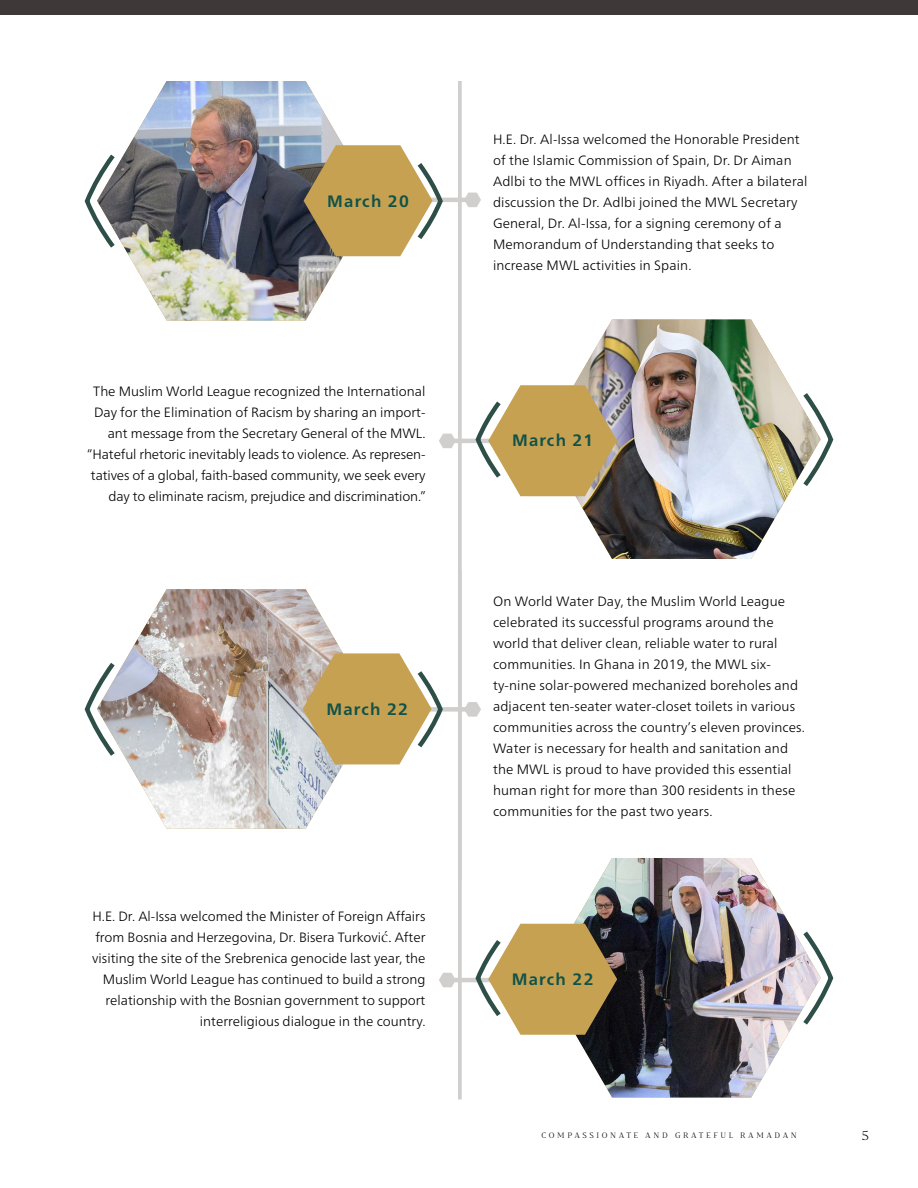
<style>
.page{position:relative;width:918px;height:1188px;background:#fff}
.page>*{position:absolute;margin:0;border:0;box-sizing:border-box;transform-origin:0 0}
.t1{font:700 16.5px "Neue Frutiger Arabic";letter-spacing:.075em;color:#105248}
.t2{font:300 13.5px/21px "Neue Frutiger Arabic";letter-spacing:.01em;color:#000}
.t3{font:300 13.5px/21px "Neue Frutiger Arabic";letter-spacing:-.01em;color:#000;text-align:right}
.t4{font:300 12px "Bw Darius";color:#000}
.t5{font:300 7.5px "Bw Darius";letter-spacing:.35em;color:#000}
.s1{font-family:"Bw Darius"}
</style>
<div class="page">
<svg style="left:464px;top:193px;width:17px;height:14px"></svg>
<hr style="left:410px;top:198px;width:56px;height:4px;background:#d1cfcd">
<svg style="left:439px;top:973px;width:17px;height:14px"></svg>
<hr style="left:454px;top:978px;width:56px;height:4px;background:#d1cfcd">
<div style="left:0;top:0;width:918px;height:14px;background:#3e3838"></div>
<hr style="left:458px;top:81px;width:4px;height:799px;background:#d1cfcd">
<hr style="left:458px;top:570px;width:4px;height:529px;background:#d1cfcd">
<img style="left:129px;top:81px;width:246px;height:239px">
<img style="left:543px;top:858px;width:247px;height:239px">
<img style="left:84px;top:145px;width:361px;height:111px">
<svg style="left:473px;top:924px;width:361px;height:111px;background:#958978"></svg>
<svg style="left:439px;top:434px;width:17px;height:14px"></svg>
<hr style="left:454px;top:439px;width:56px;height:4px;background:#d1cfcd">
<img style="left:570px;top:320px;width:219px;height:239px">
<img style="left:473px;top:385px;width:361px;height:111px">
<svg style="left:465px;top:702px;width:16px;height:15px"></svg>
<div style="left:410px;top:707px;width:56px;height:5px;background:#d1cfcd"></div>
<img style="left:129px;top:589px;width:246px;height:240px">
<svg style="left:84px;top:653px;width:361px;height:111px;background:#c2b49d"></svg>
<p class="t1" style="left:327px;top:190px;width:83px">March 20</p>
<p class="t3" style="left:87px;top:382px;width:341px">The Muslim World League recognized the International Day for the Elimination of Racism by sharing an import&shy;ant message from the Secretary General of the MWL. “Hateful rhetoric inevitably leads to violence. As represen&shy;tatives of a global, faith-based community, we seek every day to eliminate racism, prejudice and discrimination.”</p>
<p class="t1" style="left:326px;top:697px;width:83px">March 22</p>
<p class="t2" style="left:92px;top:907px;width:335px;text-align:right">H.E. Dr. Al-Issa welcomed the Minister of Foreign Affairs from Bosnia and Herzegovina, Dr. Bisera Turkovi<span class="s1">ć.</span> After visiting the site of the Srebrenica genocide last year, the Muslim World League has continued to build a strong relationship with the Bosnian government to support interreligious dialogue in the country.</p>
<p class="t2" style="left:493px;top:130px;width:316px">H.E. Dr. Al-Issa welcomed the Honorable President of the Islamic Commission of Spain, Dr. Dr Aiman Adlbi to the MWL offices in Riyadh. After a bilateral discussion the Dr. Adlbi joined the MWL Secretary General, Dr. Al-Issa, for a signing ceremony of a Memorandum of Understanding that seeks to increase MWL activities in Spain.</p>
<p class="t1" style="left:512px;top:429px;width:83px">March 21</p>
<p class="t2" style="left:493px;top:592px;width:313px">On World Water Day, the Muslim World League celebrated its successful programs around the world that deliver clean, reliable water to rural communities. In Ghana in 2019, the MWL six&shy;ty-nine solar-powered mechanized boreholes and adjacent ten-seater water-closet toilets in various communities across the country’s eleven provinces.<br>Water is necessary for health and sanitation and the MWL is proud to have provided this essential human right for more than 300 residents in these communities for the past two years.</p>
<p class="t1" style="left:512px;top:968px;width:83px">March 22</p>
<p class="t5" style="left:542px;top:1130px;width:257px">COMPASSIONATE AND GRATEFUL RAMADAN</p>
<p class="t4" style="left:862px;top:1127px;width:9px">5</p>
</div>
